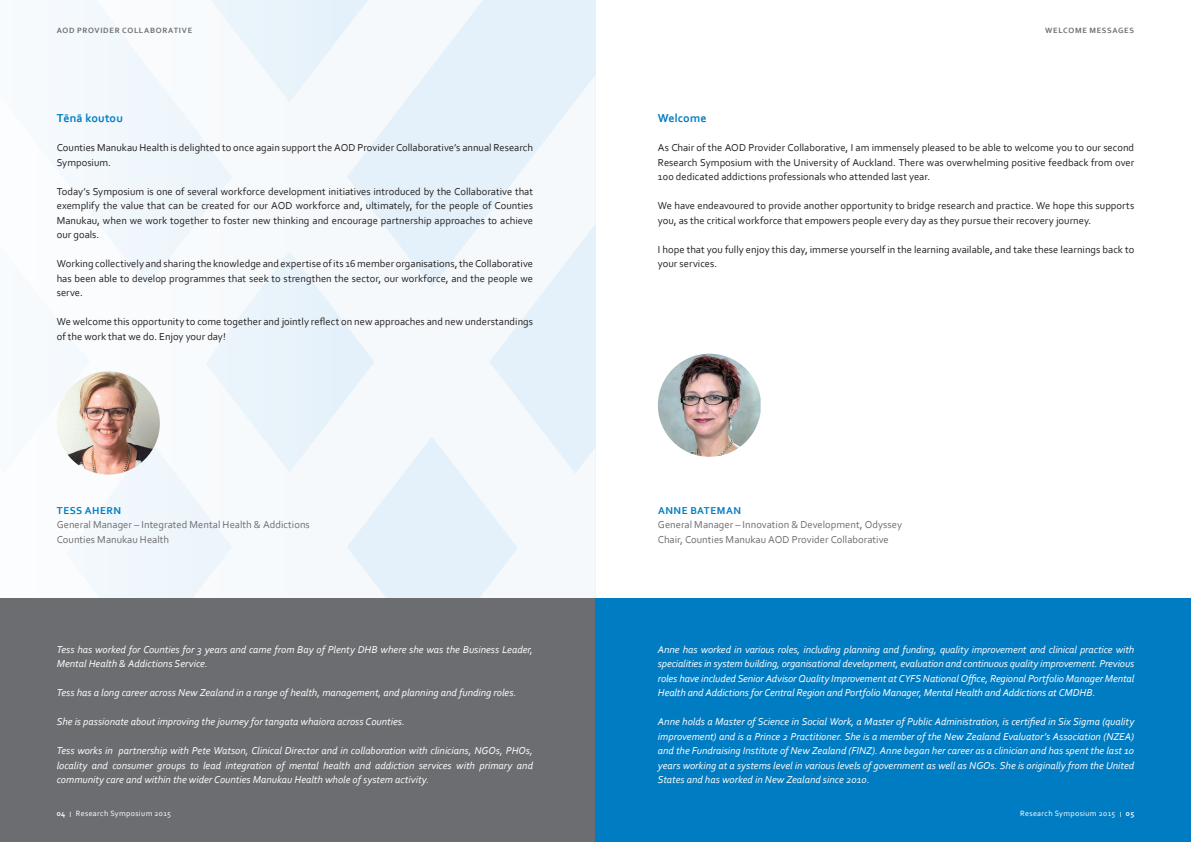
<style>
.page{position:relative;width:1191px;height:842px;background:#fff}
.page>*{position:absolute;margin:0;border:0;box-sizing:border-box;transform-origin:0 0}
.t1{font:700 12px "Corbel";letter-spacing:.01em;color:#007cc2}
.t2{font:italic 10.5px/14.5px "Corbel";color:#fff;text-align:justify}
.t3{font:10.5px/14.5px "Corbel";color:#231f20}
.t4{font:10.5px/14.5px "Corbel";color:#6c6d70}
.t5{font:700 10.5px "Corbel";letter-spacing:.05em;color:#007cc2}
.t6{font:8px "Corbel";letter-spacing:.04em;color:#fff}
.t7{font:700 8px "Corbel";letter-spacing:.085em;color:#6c6d70}
.t8{font:700 8px "Corbel";color:#fff}
.s1{font-weight:700}
</style>
<div class="page">
<svg style="left:0;top:0;width:595px;height:599px;fill:#f5f9fc"></svg>
<div style="left:0;top:599px;width:595px;height:243px;background:#6c6d70"></div>
<div style="left:595px;top:599px;width:596px;height:243px;background:#007cc2"></div>
<img style="left:57px;top:371px;width:103px;height:103px;border-radius:52px">
<img style="left:658px;top:354px;width:102px;height:103px">
<p class="t7" style="left:57px;top:25px;width:137px">AOD PROVIDER COLLABORATIVE</p>
<p class="t7" style="left:1045px;top:25px;width:90px">WELCOME MESSAGES</p>
<p class="t1" style="left:57px;top:111px;width:68px">Tēnā koutou</p>
<p class="t3" style="left:57px;top:140px;width:478px">Counties Manukau Health is delighted to once again support the AOD Provider Collaborative’s annual Research<br>Symposium.</p>
<p class="t3" style="left:57px;top:184px;width:478px;text-align:justify">Today’s Symposium is one of several workforce development initiatives introduced by the Collaborative that exemplify the value that can be created for our AOD workforce and, ultimately, for the people of Counties Manukau, when we work together to foster new thinking and encourage partnership approaches to achieve our goals.</p>
<p class="t3" style="left:57px;top:256px;width:478px;text-align:justify">Working collectively and sharing the knowledge and expertise of its 16 member organisations, the Collaborative has been able to develop programmes that seek to strengthen the sector, our workforce, and the people we serve.</p>
<p class="t3" style="left:57px;top:314px;width:478px">We welcome this opportunity to come together and jointly reflect on new approaches and new understandings of the work that we do. Enjoy your day!</p>
<p class="t5" style="left:57px;top:504px;width:66px">TESS AHERN</p>
<p class="t4" style="left:57px;top:517px;width:255px">General Manager – Integrated Mental Health &amp; Addictions<br>Counties Manukau Health</p>
<p class="t2" style="left:57px;top:642px;width:478px">Tess has worked for Counties for 3 years and came from Bay of Plenty DHB where she was the Business Leader,<br>Mental Health &amp; Addictions Service.</p>
<p class="t2" style="left:57px;top:685px;width:461px">Tess has a long career across New Zealand in a range of health, management, and planning and funding roles.</p>
<p class="t2" style="left:57px;top:714px;width:350px">She is passionate about improving the journey for tangata whaiora across Counties.</p>
<p class="t2" style="left:57px;top:743px;width:478px">Tess works in partnership with Pete Watson, Clinical Director and in collaboration with clinicians, NGOs, PHOs, locality and consumer groups to lead integration of mental health and addiction services with primary and community care and within the wider Counties Manukau Health whole of system activity.</p>
<p class="t1" style="left:658px;top:111px;width:50px">Welcome</p>
<p class="t3" style="left:658px;top:140px;width:478px;text-align:justify">As Chair of the AOD Provider Collaborative, I am immensely pleased to be able to welcome you to our second Research Symposium with the University of Auckland. There was overwhelming positive feedback from over 100 dedicated addictions professionals who attended last year.</p>
<p class="t3" style="left:658px;top:198px;width:478px">We have endeavoured to provide another opportunity to bridge research and practice. We hope this supports you, as the critical workforce that empowers people every day as they pursue their recovery journey.</p>
<p class="t3" style="left:658px;top:242px;width:478px">I hope that you fully enjoy this day, immerse yourself in the learning available, and take these learnings back to your services.</p>
<p class="t5" style="left:658px;top:504px;width:84px">ANNE BATEMAN</p>
<p class="t4" style="left:658px;top:517px;width:246px">General Manager – Innovation &amp; Development, Odyssey<br>Chair, Counties Manukau AOD Provider Collaborative</p>
<p class="t2" style="left:658px;top:642px;width:478px">Anne has worked in various roles, including planning and funding, quality improvement and clinical practice with specialities in system building, organisational development, evaluation and continuous quality improvement. Previous roles have included Senior Advisor Quality Improvement at CYFS National Office, Regional Portfolio Manager Mental Health and Addictions for Central Region and Portfolio Manager, Mental Health and Addictions at CMDHB.</p>
<p class="t2" style="left:658px;top:714px;width:478px">Anne holds a Master of Science in Social Work, a Master of Public Administration, is certified in Six Sigma (quality improvement) and is a Prince 2 Practitioner. She is a member of the New Zealand Evaluator’s Association (NZEA) and the Fundraising Institute of New Zealand (FINZ). Anne began her career as a clinician and has spent the last 10 years working at a systems level in various levels of government as well as NGOs. She is originally from the United States and has worked in New Zealand since 2010.</p>
<p class="t6" style="left:57px;top:808px;width:116px"><span class="s1">04</span> I Research Symposium 2015</p>
<p class="t8" style="left:1125px;top:808px;width:10px">05</p>
<p class="t6" style="left:1020px;top:808px;width:103px">Research Symposium 2015 I</p>
</div>
